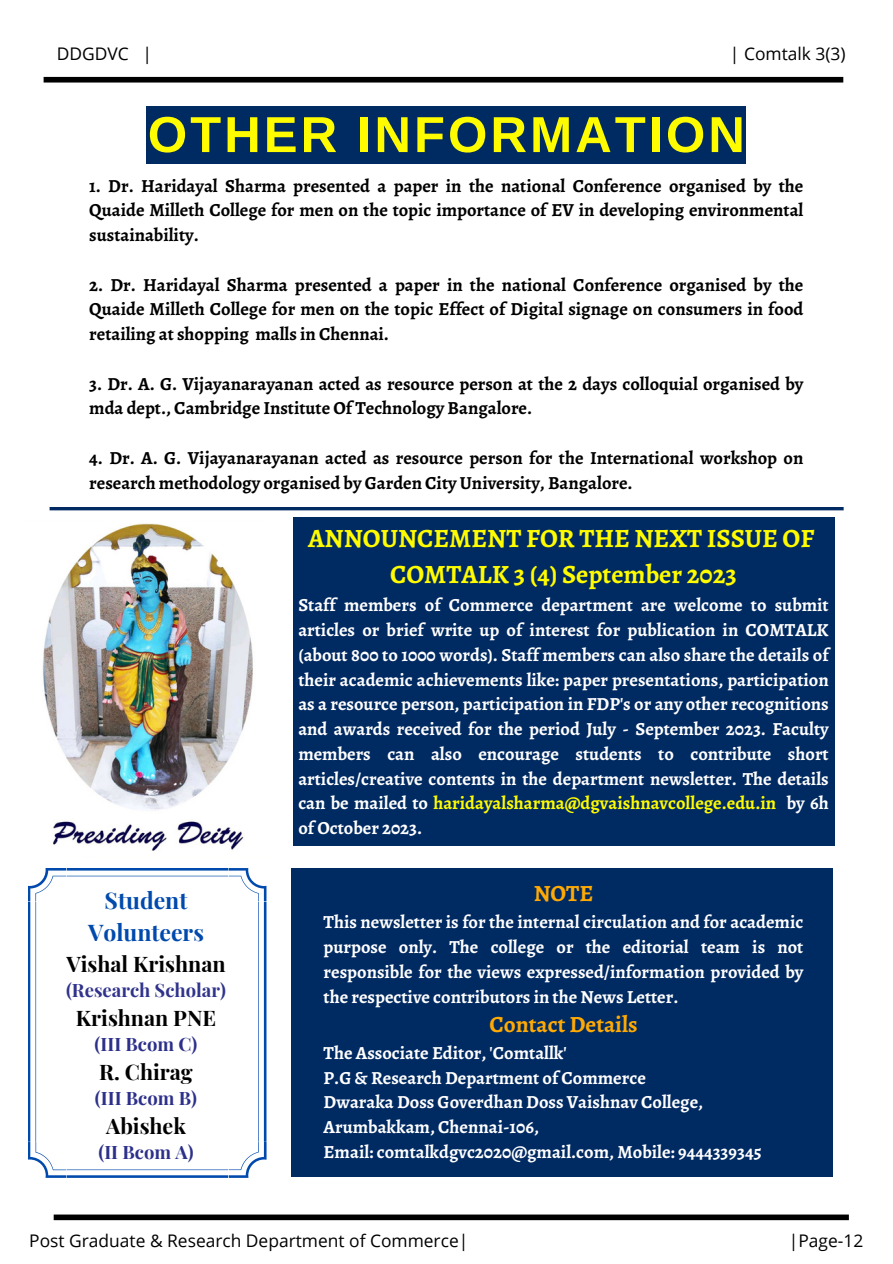
<style>
.page{position:relative;width:893px;height:1264px;background:#fff}
.page>*{position:absolute;margin:0;border:0;box-sizing:border-box;transform-origin:0 0}
.t1{font:700 50.55px "Arimo";letter-spacing:.06em;color:#fffc00}
.t2{font:700 26.4px "Alegreya";color:#fffc00}
.t3{font:700 23.25px "Alegreya";color:#ffaa04}
.t4{font:700 22.95px/31.5px "Playfair Display";color:#004aad;text-align:center}
.t5{font:700 21.45px "Playfair Display";color:#000}
.t6{font:700 18.45px/24.8px "Alegreya";color:#fff;text-align:justify}
.t7{font:700 18.45px/24.8px "Alegreya";color:#000;text-align:justify}
.t8{font:700 18.45px "Playfair Display";color:#2d308a}
.t9{font:700 18.45px "Playfair Display";color:#30338b}
.t10{font:17.4px "Open Sans";color:#000}
.s1{color:#fffc00}
</style>
<div class="page">
<svg style="left:28px;top:868px;width:238px;height:309px"></svg>
<div style="left:293px;top:517px;width:541px;height:328px;background:#002a62"></div>
<div style="left:291px;top:868px;width:541px;height:307px;background:#002a62"></div>
<hr style="left:50px;top:507px;width:793px;height:3px;background:#002a62">
<div style="left:146px;top:106px;width:600px;height:57px;background:#002a62"></div>
<div style="left:44px;top:77px;width:799px;height:5px;background:#000"></div>
<div style="left:54px;top:1214px;width:794px;height:6px;background:#000"></div>
<img style="left:42px;top:523px;width:211px;height:328px">
<p class="t10" style="left:57px;top:41px;width:97px">DDGDVC |</p>
<p class="t10" style="left:730px;top:41px;width:117px">| Comtalk 3(3)</p>
<p class="t1" style="left:148px;top:106px;width:598px">OTHER INFORMATION</p>
<p class="t7" style="left:89px;top:173px;width:715px">1. Dr. Haridayal Sharma presented a paper in the national Conference organised by the Quaide Milleth College for men on the topic importance of EV in developing environmental sustainability.</p>
<p class="t7" style="left:89px;top:272px;width:715px">2. Dr. Haridayal Sharma presented a paper in the national Conference organised by the Quaide Milleth College for men on the topic Effect of Digital signage on consumers in food retailing at shopping malls in Chennai.</p>
<p class="t7" style="left:89px;top:371px;width:715px">3. Dr. A. G. Vijayanarayanan acted as resource person at the 2 days colloquial organised by mda dept., Cambridge Institute Of Technology Bangalore.</p>
<p class="t7" style="left:89px;top:445px;width:715px">4. Dr. A. G. Vijayanarayanan acted as resource person for the International workshop on research methodology organised by Garden City University, Bangalore.</p>
<p class="t4" style="left:88px;top:884px;width:117px">Student<br>Volunteers</p>
<p class="t5" style="left:66px;top:949px;width:161px">Vishal Krishnan</p>
<p class="t9" style="left:66px;top:977px;width:161px">(Research Scholar)</p>
<p class="t5" style="left:76px;top:1003px;width:142px">Krishnan PNE</p>
<p class="t8" style="left:95px;top:1031px;width:104px">(III Bcom C)</p>
<p class="t5" style="left:99px;top:1057px;width:95px">R. Chirag</p>
<p class="t8" style="left:95px;top:1084px;width:104px">(III Bcom B)</p>
<p class="t5" style="left:106px;top:1110px;width:81px">Abishek</p>
<p class="t8" style="left:98px;top:1138px;width:97px">(II Bcom A)</p>
<p class="t2" style="left:308px;top:520px;width:508px">ANNOUNCEMENT FOR THE NEXT ISSUE OF</p>
<p class="t2" style="left:390px;top:556px;width:348px">COMTALK 3 (4) September 2023</p>
<p class="t6" style="left:298px;top:592px;width:532px">Staff members of Commerce department are welcome to submit articles or brief write up of interest for publication in COMTALK (about 800 to 1000 words). Staff members can also share the details of their academic achievements like: paper presentations, participation as a resource person, participation in FDP's or any other recognitions and awards received for the period July - September 2023. Faculty members can also encourage students to contribute short articles/creative contents in the department newsletter. The details can be mailed to <span class="s1">haridayalsharma@dgvaishnavcollege.edu.in</span> by 6h of October 2023.</p>
<p class="t3" style="left:533px;top:877px;width:61px">NOTE</p>
<p class="t6" style="left:323px;top:909px;width:481px">This newsletter is for the internal circulation and for academic purpose only. The college or the editorial team is not responsible for the views expressed/information provided by the respective contributors in the News Letter.</p>
<p class="t3" style="left:489px;top:1008px;width:150px">Contact Details</p>
<p class="t6" style="left:323px;top:1040px;width:244px">The Associate Editor, 'Comtallk'</p>
<p class="t6" style="left:323px;top:1065px;width:324px">P.G &amp; Research Department of Commerce</p>
<p class="t6" style="left:323px;top:1089px;width:381px">Dwaraka Doss Goverdhan Doss Vaishnav College,</p>
<p class="t6" style="left:323px;top:1114px;width:217px">Arumbakkam, Chennai-106,</p>
<p class="t6" style="left:323px;top:1139px;width:439px">Email: comtalkdgvc2020@gmail.com, Mobile: 9444339345</p>
<p class="t10" style="left:29px;top:1228px;width:440px">Post Graduate &amp; Research Department of Commerce|</p>
<p class="t10" style="left:788px;top:1228px;width:76px">|Page-12</p>
</div>
